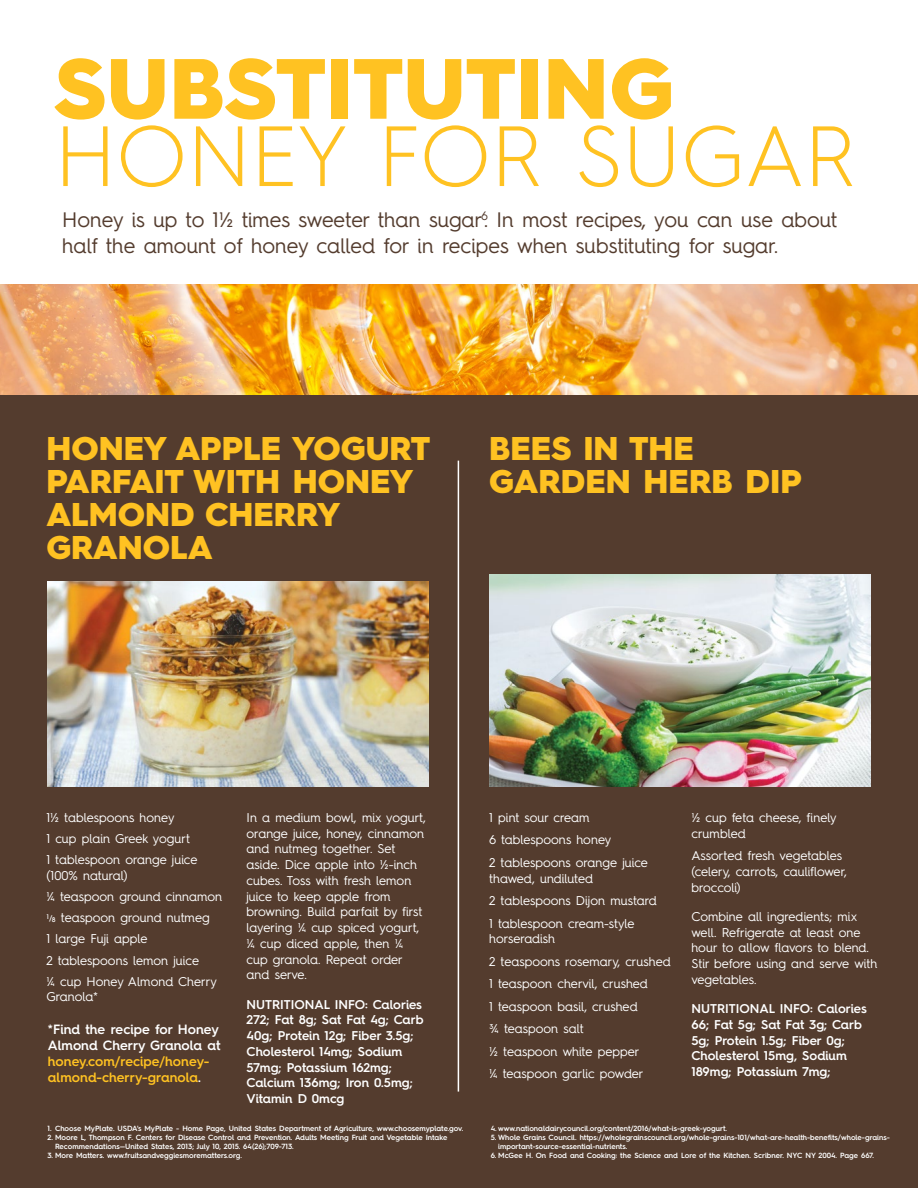
<style>
.page{position:relative;width:918px;height:1188px;background:#fff}
.page>*{position:absolute;margin:0;border:0;box-sizing:border-box;transform-origin:0 0}
.t1{font:300 85.5px "Hurme Geometric Sans 4";letter-spacing:.01em;color:#ffc222}
.t2{font:900 85.5px "Hurme Geometric Sans 4";letter-spacing:.01em;color:#ffc222}
.t3{font:900 33px/33px "Hurme Geometric Sans 4";color:#ffc222}
.t4{font:21px/25.5px "Hurme Geometric Sans 4";color:#543c2e}
.t5{font:600 13.5px/15.8px "Hurme Geometric Sans 4";letter-spacing:-.005em;color:#ffc222}
.t6{font:600 13.5px/15.8px "Hurme Geometric Sans 4";color:#fff}
.t7{font:12.75px/15.8px "Hurme Geometric Sans 4";color:#fff}
.t8{font:600 12.75px/15.8px "Hurme Geometric Sans 4";color:#fff}
.t9{font:600 7.5px/9px "Hurme Geometric Sans 4";color:#fff}
.s1{font-weight:600;font-size:7.5px}
.s2{color:#fff}
</style>
<div class="page">
<img style="left:0;top:285px;width:918px;height:111px">
<div style="left:0;top:396px;width:918px;height:792px;background:#543c2e"></div>
<img style="left:489px;top:575px;width:381px;height:212px">
<img style="left:48px;top:582px;width:381px;height:205px">
<hr style="left:458px;top:461px;width:1px;height:631px;background:#fff">
<h1 class="t2" style="left:55px;top:29px;width:620px">SUBSTITUTING</h1>
<h1 class="t1" style="left:55px;top:98px;width:802px">HONEY FOR SUGAR</h1>
<h3 class="t4" style="left:62px;top:206px;width:777px">Honey is up to 1½ times sweeter than sugar<sup>6</sup>. In most recipes, you can use about half the amount of honey called for in recipes when substituting for sugar.</h3>
<h2 class="t3" style="left:46px;top:432px;width:385px">HONEY APPLE YOGURT<br>PARFAIT WITH HONEY<br>ALMOND CHERRY<br>GRANOLA</h2>
<h2 class="t3" style="left:489px;top:432px;width:314px">BEES IN THE<br>GARDEN HERB DIP</h2>
<p class="t7" style="left:46px;top:806px;width:152px;line-height:21.1px">1½ tablespoons honey<br>1 cup plain Greek yogurt<br>1 tablespoon orange juice</p>
<p class="t7" style="left:46px;top:865px;width:177px;line-height:21.1px">(100% natural)<br>¼ teaspoon ground cinnamon<br>₁<span class="s1">/</span>₈ teaspoon ground nutmeg<br>1 large Fuji apple<br>2 tablespoons lemon juice<br>¼ cup Honey Almond Cherry</p>
<p class="t7" style="left:46px;top:989px;width:53px">Granola*</p>
<p class="t6" style="left:48px;top:1021px;width:174px">*Find the recipe for Honey<br>Almond Cherry Granola at</p>
<p class="t5" style="left:48px;top:1053px;width:163px">honey.com/recipe/honey&shy;almond-cherry-granola<span class="s2">.</span></p>
<p class="t7" style="left:247px;top:809px;width:181px">In a medium bowl, mix yogurt, orange juice, honey, cinnamon and nutmeg together. Set aside. Dice apple into ½-inch cubes. Toss with fresh lemon juice to keep apple from browning. Build parfait by first layering ¼ cup spiced yogurt, ¼ cup diced apple, then ¼ cup granola. Repeat order and serve.</p>
<p class="t8" style="left:247px;top:996px;width:178px">NUTRITIONAL INFO: Calories<br>272; Fat 8g; Sat Fat 4g; Carb<br>40g; Protein 12g; Fiber 3.5g;<br>Cholesterol 14mg; Sodium<br>57mg; Potassium 162mg;<br>Calcium 136mg; Iron 0.5mg;<br>Vitamin D 0mcg</p>
<p class="t7" style="left:489px;top:806px;width:160px;line-height:22.5px">1 pint sour cream<br>6 tablespoons honey<br>2 tablespoons orange juice</p>
<p class="t7" style="left:489px;top:867px;width:169px;line-height:22.5px">thawed, undiluted<br>2 tablespoons Dijon mustard<br>1 tablespoon cream-style</p>
<p class="t7" style="left:489px;top:927px;width:183px;line-height:22.5px">horseradish<br>2 teaspoons rosemary, crushed<br>1 teaspoon chervil, crushed<br>1 teaspoon basil, crushed<br>¾ teaspoon salt<br>½ teaspoon white pepper<br>¼ teaspoon garlic powder</p>
<p class="t7" style="left:691px;top:809px;width:147px">½ cup feta cheese, finely crumbled</p>
<p class="t7" style="left:691px;top:847px;width:157px">Assorted fresh vegetables (celery, carrots, cauliflower, broccoli)</p>
<p class="t7" style="left:691px;top:908px;width:187px">Combine all ingredients; mix well. Refrigerate at least one hour to allow flavors to blend.<br>Stir before using and serve with vegetables.</p>
<p class="t8" style="left:691px;top:1001px;width:177px">NUTRITIONAL INFO: Calories<br>66; Fat 5g; Sat Fat 3g; Carb<br>5g; Protein 1.5g; Fiber 0g;<br>Cholesterol 15mg, Sodium<br>189mg; Potassium 7mg;</p>
<p class="t9" style="left:48px;top:1124px;width:417px">1. Choose MyPlate. USDA's MyPlate - Home Page, United States Department of Agriculture, www.choosemyplate.gov.</p>
<p class="t9" style="left:55px;top:1133px;width:394px;text-indent:-8px">2. Moore L, Thompson F. Centers for Disease Control and Prevention. Adults Meeting Fruit and Vegetable Intake<br>Recommendations—United States, 2013; July 10, 2015. 64(26);709-713.</p>
<p class="t9" style="left:48px;top:1151px;width:196px">3. More Matters. www.fruitsandveggiesmorematters.org.</p>
<p class="t9" style="left:491px;top:1124px;width:238px">4. www.nationaldairycouncil.org/content/2016/what-is-greek-yogurt.</p>
<p class="t9" style="left:498px;top:1133px;width:393px;text-indent:-8px">5. Whole Grains Council. https://wholegrainscouncil.org/whole-grains-101/what-are-health-benefits/whole-grains&shy;important-source-essential-nutrients.</p>
<p class="t9" style="left:491px;top:1151px;width:385px">6. McGee H. On Food and Cooking: the Science and Lore of the Kitchen. Scribner. NYC NY 2004. Page 667.</p>
</div>
